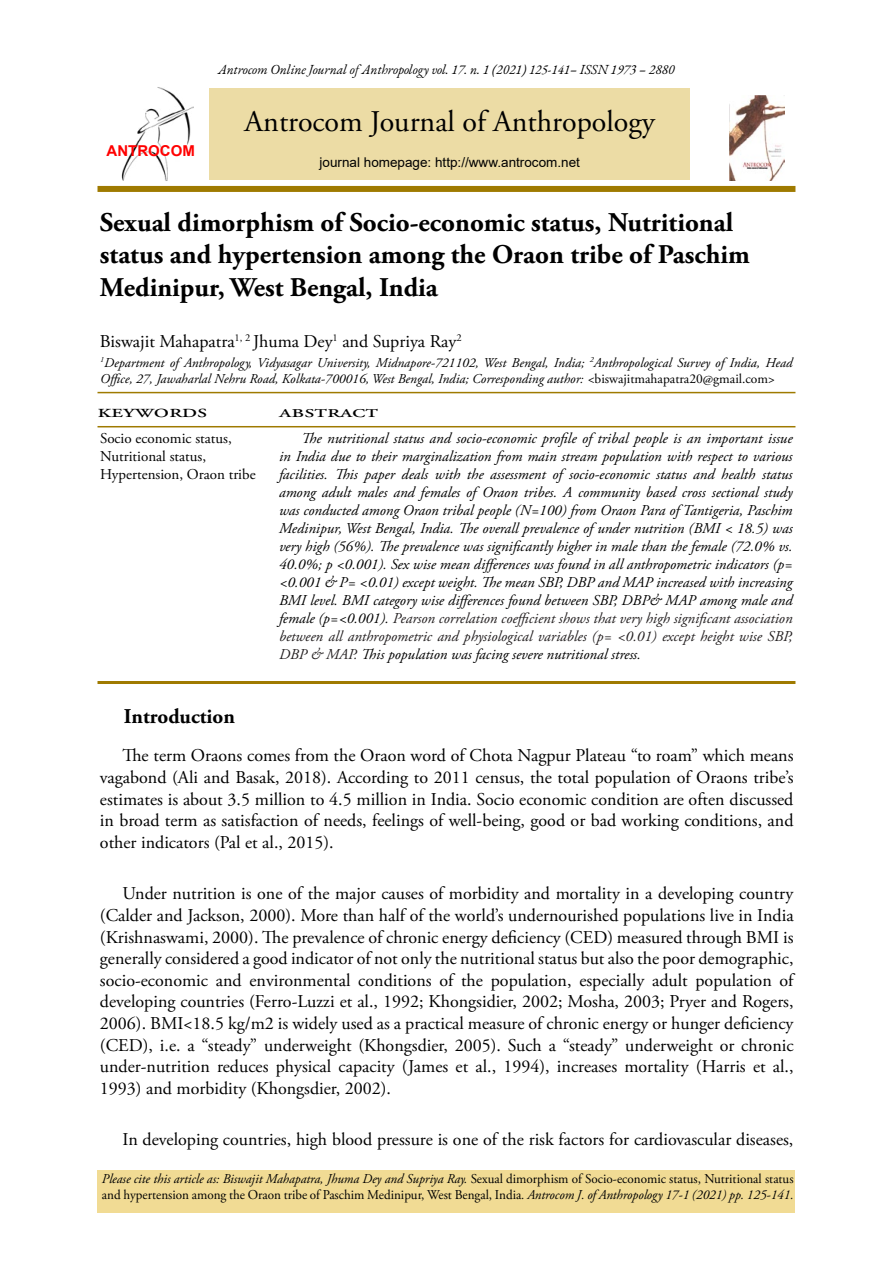
<style>
.page{position:relative;width:893px;height:1263px;background:#fff}
.page>*{position:absolute;margin:0;border:0;box-sizing:border-box;transform-origin:0 0}
.t1{font:30px "Adobe Garamond Pro";color:#000}
.t2{font:700 27px/32.4px "Adobe Garamond Pro";color:#000}
.t3{font:700 21px "Adobe Garamond Pro";color:#000}
.t4{font:18.75px "Adobe Garamond Pro";color:#000;scale:1.44 1}
.t5{font:18px/21.6px "Adobe Garamond Pro";color:#000;text-align:justify}
.t6{font:18px "Adobe Garamond Pro";color:#000;scale:1.5 1}
.t7{font:italic 15px/18px "Adobe Garamond Pro";color:#000;text-align:justify}
.t8{font:15px/18px "Adobe Garamond Pro";color:#000}
.t9{font:700 15px "Arial";color:#f00}
.t10{font:13.5px/16.2px "Adobe Garamond Pro";color:#000}
.t11{font:italic 13.5px/16.2px "Adobe Garamond Pro";color:#000}
.t12{font:italic 13.5px "EB Garamond";color:#000}
.t13{font:13.5px "Arial";color:#000}
.s1{font-style:normal}
.s2{color:#231f20}
.s3{font-style:italic}
</style>
<div class="page">
<div style="left:209px;top:89px;width:481px;height:91px;background:#ecdca5"></div>
<div style="left:98px;top:186px;width:697px;height:6px;background:#9f7a00"></div>
<hr style="left:98px;top:392px;width:697px;height:1px;background:#9f7a00">
<hr style="left:98px;top:426px;width:697px;height:1px;background:#9f7a00">
<img style="left:729px;top:95px;width:55px;height:85px">
<div style="left:98px;top:1170px;width:697px;height:43px;background:#f1db94"></div>
<hr style="left:98px;top:681px;width:697px;height:3px;background:#9f7a00">
<img style="left:121px;top:87px;width:72px;height:94px">
<p class="t9" style="left:107px;top:141px;width:90px">ANTROCOM</p>
<p class="t12" style="left:218px;top:60px;width:458px">Antrocom Online Journal of Anthropology vol. 17. n. 1 (2021) 125-141– ISSN 1973 – 2880</p>
<h1 class="t1" style="left:245px;top:103px;width:412px">Antrocom Journal of Anthropology</h1>
<p class="t13" style="left:320px;top:153px;width:262px">journal homepage: http://www.antrocom.net</p>
<h2 class="t2" style="left:100px;top:207px;width:651px">Sexual dimorphism of Socio-economic status, Nutritional status and hypertension among the Oraon tribe of Paschim<br>Medinipur, West Bengal, India</h2>
<p class="t5" style="left:100px;top:331px;width:363px">Biswajit Mahapatra<sup>1,</sup> <sup>2</sup> Jhuma Dey<sup>1</sup> and Supriya Ray<sup>2</sup></p>
<p class="t11" style="left:100px;top:355px;width:694px"><sup>1</sup>Department of Anthropology, Vidyasagar University, Midnapore-721102, West Bengal, India; <sup>2</sup>Anthropological Survey of India, Head<br>Office, 27, Jawaharlal Nehru Road, Kolkata-700016, West Bengal, India; Corresponding author: &lt;<span class="s1">biswajitmahapatra20@gmail.com&gt;</span></p>
<p class="t4" style="left:98px;top:399px;width:78px">keywords</p>
<p class="t6" style="left:279px;top:400px;width:68px">abstract</p>
<p class="t8" style="left:100px;top:430px;width:157px">Socio economic status,<br>Nutritional status,<br>Hypertension, Oraon tribe</p>
<p class="t7" style="left:279px;top:430px;width:515px;text-indent:22px">The nutritional status and socio-economic profile of tribal people is an important issue in India due to their marginalization from main stream population with respect to various facilities. This paper deals with the assessment of socio-economic status and health status among adult males and females of Oraon tribes. A community based cross sectional study was conducted among Oraon tribal people (N=100) from Oraon Para of Tantigeria, Paschim Medinipur, West Bengal, India. The overall prevalence of under nutrition (BMI &lt; 18.5) was very high (56%). The prevalence was significantly higher in male than the female (72.0% vs.<br>40.0%; p &lt;0.001). Sex wise mean differences was found in all anthropometric indicators (p= &lt;0.001 &amp; P= &lt;0.01) except weight. The mean SBP, DBP and MAP increased with increasing BMI level. BMI category wise differences found between SBP, DBP&amp; MAP among male and female (p=&lt;0.001). <span class="s2">Pearson correlation coefficient shows that very high significant association between all anthropometric and physiological variables (p= &lt;0.01) except height wise SBP, DBP &amp; MAP.</span> This population was facing severe nutritional stress.</p>
<p class="t3" style="left:124px;top:704px;width:112px">Introduction</p>
<p class="t5" style="left:100px;top:745px;width:695px;text-indent:22px">The term Oraons comes from the Oraon word of Chota Nagpur Plateau “to roam” which means vagabond (Ali and Basak, 2018). According to 2011 census, the total population of Oraons tribe’s estimates is about 3.5 million to 4.5 million in India. Socio economic condition are often discussed in broad term as satisfaction of needs, feelings of well-being, good or bad working conditions, and other indicators (Pal et al., 2015).</p>
<p class="t5" style="left:100px;top:883px;width:695px;text-indent:22px">Under nutrition is one of the major causes of morbidity and mortality in a developing country (Calder and Jackson, 2000). More than half of the world’s undernourished populations live in India (Krishnaswami, 2000). The prevalence of chronic energy deficiency (CED) measured through BMI is generally considered a good indicator of not only the nutritional status but also the poor demographic, socio-economic and environmental conditions of the population, especially adult population of developing countries (Ferro-Luzzi et al., 1992; Khongsidier, 2002; Mosha, 2003; Pryer and Rogers, 2006). BMI&lt;18.5 kg/m2 is widely used as a practical measure of chronic energy or hunger deficiency (CED), i.e. a “steady” underweight (Khongsdier, 2005). Such a “steady” underweight or chronic under-nutrition reduces physical capacity (James et al., 1994), increases mortality (Harris et al., 1993) and morbidity (Khongsdier, 2002).</p>
<p class="t5" style="left:122px;top:1129px;width:672px">In developing countries, high blood pressure is one of the risk factors for cardiovascular diseases,</p>
<p class="t10" style="left:102px;top:1171px;width:693px"><span class="s3">Please cite this article as: Biswajit Mahapatra, Jhuma Dey and Supriya Ray.</span> Sexual dimorphism of Socio-economic status, Nutritional status and hypertension among the Oraon tribe of Paschim Medinipur, West Bengal, India<span class="s3">. Antrocom J. of Anthropology 17-1 (2021) pp. 125-141.</span></p>
</div>
